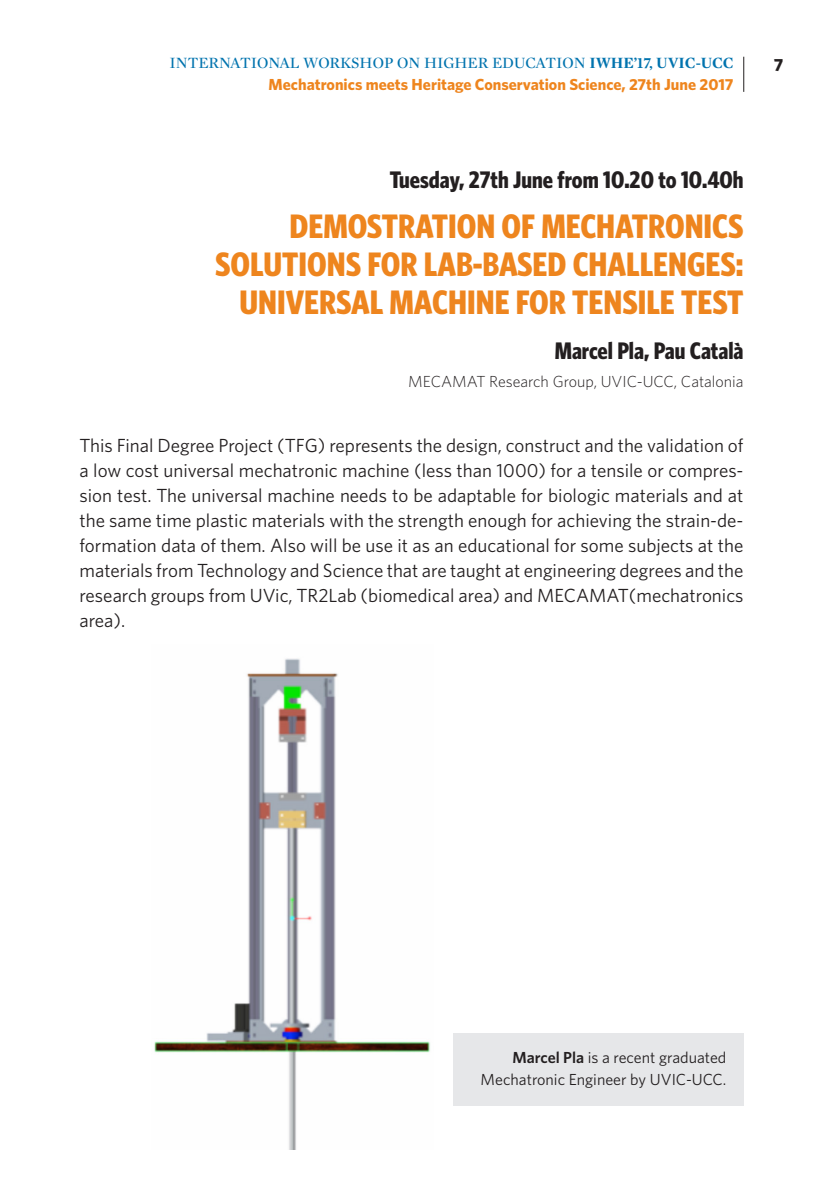
<style>
.page{position:relative;width:840px;height:1191px;background:#fff}
.page>*{position:absolute;margin:0;border:0;box-sizing:border-box;transform-origin:0 0}
.t1{font:700 condensed 34px/38px "Whitney HTF";color:#ee851e;text-align:right}
.t2{font:700 condensed 24px "Whitney HTF";color:#231f20}
.List_Paragraph{font:19px/25px "Whitney HTF";color:#231f20;text-align:justify}
.t3{font:700 17.6px "Whitney HTF";color:#231f20}
.t4{font:700 16px "Whitney HTF";color:#ee851e}
.List_Paragraph-2{font:16px/22px "Whitney HTF";color:#231f20;text-align:right}
.t5{font:16px "Mercury Display Roman";color:#0073ae}
.t6{font:300 16px "Whitney HTF";color:#231f20}
.s1{font-family:"Mercury Display";font-weight:700}
.s2{font-weight:600}
</style>
<div class="page">
<hr style="left:743px;top:57px;width:1px;height:35px;background:#231f20">
<img style="left:154px;top:658px;width:276px;height:491px">
<div style="left:452px;top:1033px;width:291px;height:73px;background:#e6e7e9"></div>
<p class="t5" style="left:169px;top:54px;width:565px">INTERNATIONAL WORKSHOP ON HIGHER EDUCATION <span class="s1">IWHE’17, UVIC-UCC</span></p>
<p class="t4" style="left:268px;top:75px;width:466px">Mechatronics meets Heritage Conservation Science, 27th June 2017</p>
<p class="t3" style="left:773px;top:54px;width:11px">7</p>
<p class="t2" style="left:389px;top:166px;width:355px">Tuesday, 27th June from 10.20 to 10.40h</p>
<p class="t1" style="left:215px;top:206px;width:529px">DEMOSTRATION OF MECHATRONICS<br>SOLUTIONS FOR LAB-BASED CHALLENGES:<br>UNIVERSAL MACHINE FOR TENSILE TEST</p>
<p class="t2" style="left:554px;top:336px;width:190px">Marcel Pla, Pau Català</p>
<p class="t6" style="left:408px;top:372px;width:336px">MECAMAT Research Group, UVIC-UCC, Catalonia</p>
<p class="List_Paragraph" style="left:79px;top:432px;width:665px">This Final Degree Project (TFG) represents the design, construct and the validation of a low cost universal mechatronic machine (less than 1000) for a tensile or compres&shy;sion test. The universal machine needs to be adaptable for biologic materials and at the same time plastic materials with the strength enough for achieving the strain-de&shy;formation data of them. Also will be use it as an educational for some subjects at the materials from Technology and Science that are taught at engineering degrees and the research groups from UVic, TR2Lab (biomedical area) and MECAMAT(mechatronics area).</p>
<p class="List_Paragraph-2" style="left:480px;top:1046px;width:247px"><span class="s2">Marcel Pla</span> is a recent graduated<br>Mechatronic Engineer by UVIC-UCC.</p>
</div>
